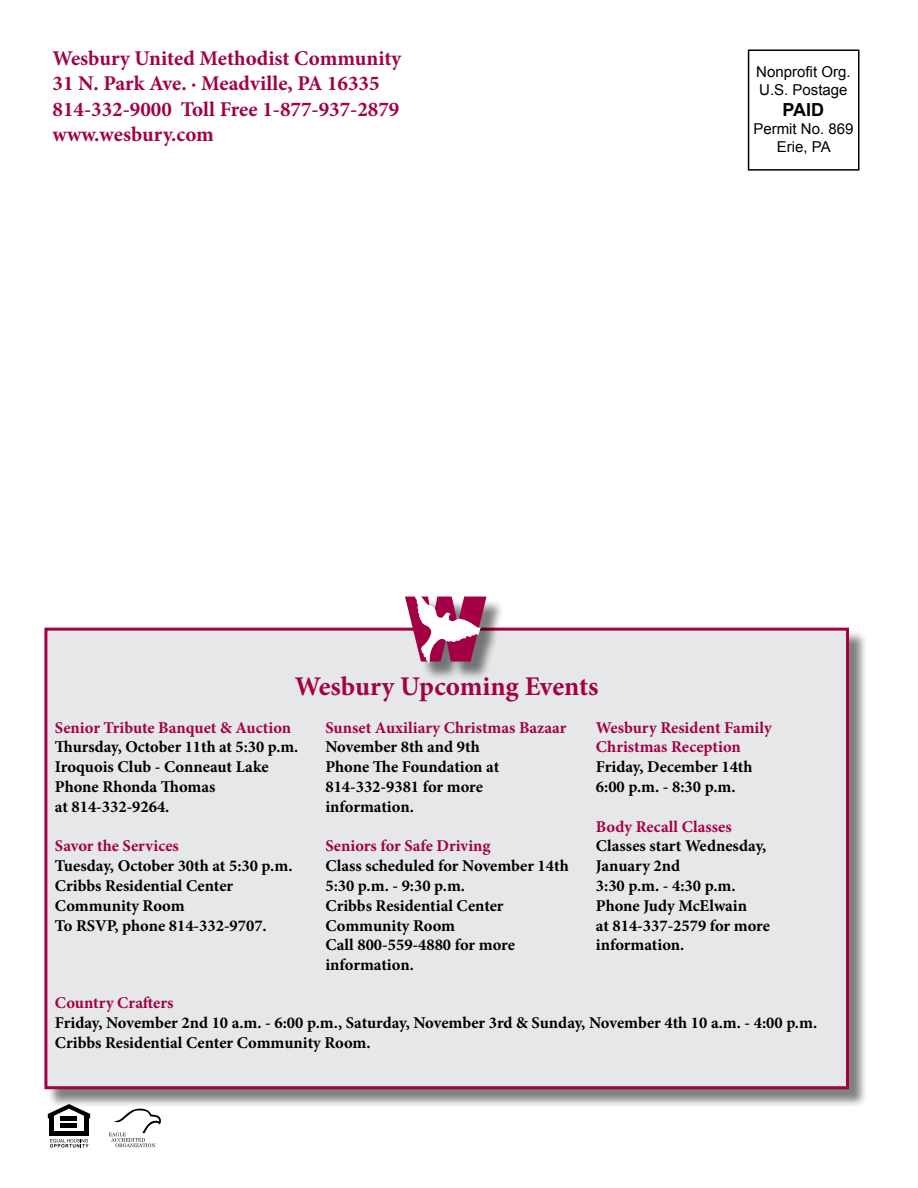
<style>
.page{position:relative;width:918px;height:1188px;background:#fff}
.page>*{position:absolute;margin:0;border:0;box-sizing:border-box;transform-origin:0 0}
.t1{font:700 27px "Minion Pro";color:#a30046}
.t2{font:700 21px/25.2px "Minion Pro";color:#a30046}
.t3{font:700 18px "Arial";color:#000}
.t4{font:700 16.5px/19.8px "Minion Pro";color:#000}
.t5{font:700 16.5px/19.8px "Minion Pro";color:#a30046}
.t6{font:15px/18px "Arial";color:#000}
</style>
<div class="page">
<div style="left:47px;top:630px;width:821px;height:478px;background:#000;opacity:.5"></div>
<div style="left:44px;top:628px;width:805px;height:461px;background:#e6e7e8;border:3px solid #a30046"></div>
<div style="left:748px;top:50px;width:112px;height:121px;border:2px solid #000"></div>
<div style="left:408px;top:598px;width:96px;height:83px;background:#000;opacity:.5"></div>
<svg style="left:405px;top:596px;width:82px;height:67px"></svg>
<svg style="left:109px;top:1109px;width:52px;height:38px"></svg>
<div style="left:61px;top:1116px;width:16px;height:5px;background:#000"></div>
<div style="left:61px;top:1123px;width:16px;height:5px;background:#000"></div>
<hr style="left:50px;top:1115px;width:4px;height:20px;background:#000">
<svg style="left:48px;top:1104px;width:42px;height:15px"></svg>
<hr style="left:50px;top:1131px;width:38px;height:4px;background:#000">
<hr style="left:84px;top:1115px;width:4px;height:20px;background:#000">
<svg style="left:50px;top:1139px;width:39px;height:9px"></svg>
<p class="t2" style="left:52px;top:46px;width:350px">Wesbury United Methodist Community<br>31 N. Park Ave. · Meadville, PA 16335<br>814-332-9000 Toll Free 1-877-937-2879 www.wesbury.com</p>
<p class="t6" style="left:756px;top:63px;width:96px">Nonprofit Org.<br>U.S. Postage</p>
<p class="t3" style="left:783px;top:98px;width:43px">PAID</p>
<p class="t6" style="left:753px;top:120px;width:102px;text-align:center">Permit No. 869<br>Erie, PA</p>
<h1 class="t1" style="left:295px;top:667px;width:305px">Wesbury Upcoming Events</h1>
<p class="t5" style="left:55px;top:717px;width:238px">Senior Tribute Banquet &amp; Auction</p>
<p class="t4" style="left:55px;top:737px;width:245px">Thursday, October 11th at 5:30 p.m.<br>Iroquois Club - Conneaut Lake<br>Phone Rhonda Thomas<br>at 814-332-9264.</p>
<p class="t5" style="left:55px;top:836px;width:125px">Savor the Services</p>
<p class="t4" style="left:55px;top:856px;width:239px">Tuesday, October 30th at 5:30 p.m.<br>Cribbs Residential Center<br>Community Room<br>To RSVP, phone 814-332-9707.</p>
<p class="t5" style="left:325px;top:717px;width:243px">Sunset Auxiliary Christmas Bazaar</p>
<p class="t4" style="left:325px;top:737px;width:175px">November 8th and 9th<br>Phone The Foundation at<br>814-332-9381 for more information.</p>
<p class="t5" style="left:325px;top:836px;width:167px">Seniors for Safe Driving</p>
<p class="t4" style="left:325px;top:856px;width:245px">Class scheduled for November 14th<br>5:30 p.m. - 9:30 p.m.<br>Cribbs Residential Center<br>Community Room<br>Call 800-559-4880 for more information.</p>
<p class="t5" style="left:596px;top:717px;width:177px">Wesbury Resident Family<br>Christmas Reception</p>
<p class="t4" style="left:596px;top:757px;width:158px">Friday, December 14th<br>6:00 p.m. - 8:30 p.m.</p>
<p class="t5" style="left:596px;top:816px;width:137px">Body Recall Classes</p>
<p class="t4" style="left:596px;top:836px;width:176px">Classes start Wednesday,<br>January 2nd<br>3:30 p.m. - 4:30 p.m.<br>Phone Judy McElwain<br>at 814-337-2579 for more information.</p>
<p class="t5" style="left:55px;top:993px;width:120px">Country Crafters</p>
<p class="t4" style="left:55px;top:1013px;width:764px">Friday, November 2nd 10 a.m. - 6:00 p.m., Saturday, November 3rd &amp; Sunday, November 4th 10 a.m. - 4:00 p.m.<br>Cribbs Residential Center Community Room.</p>
</div>
